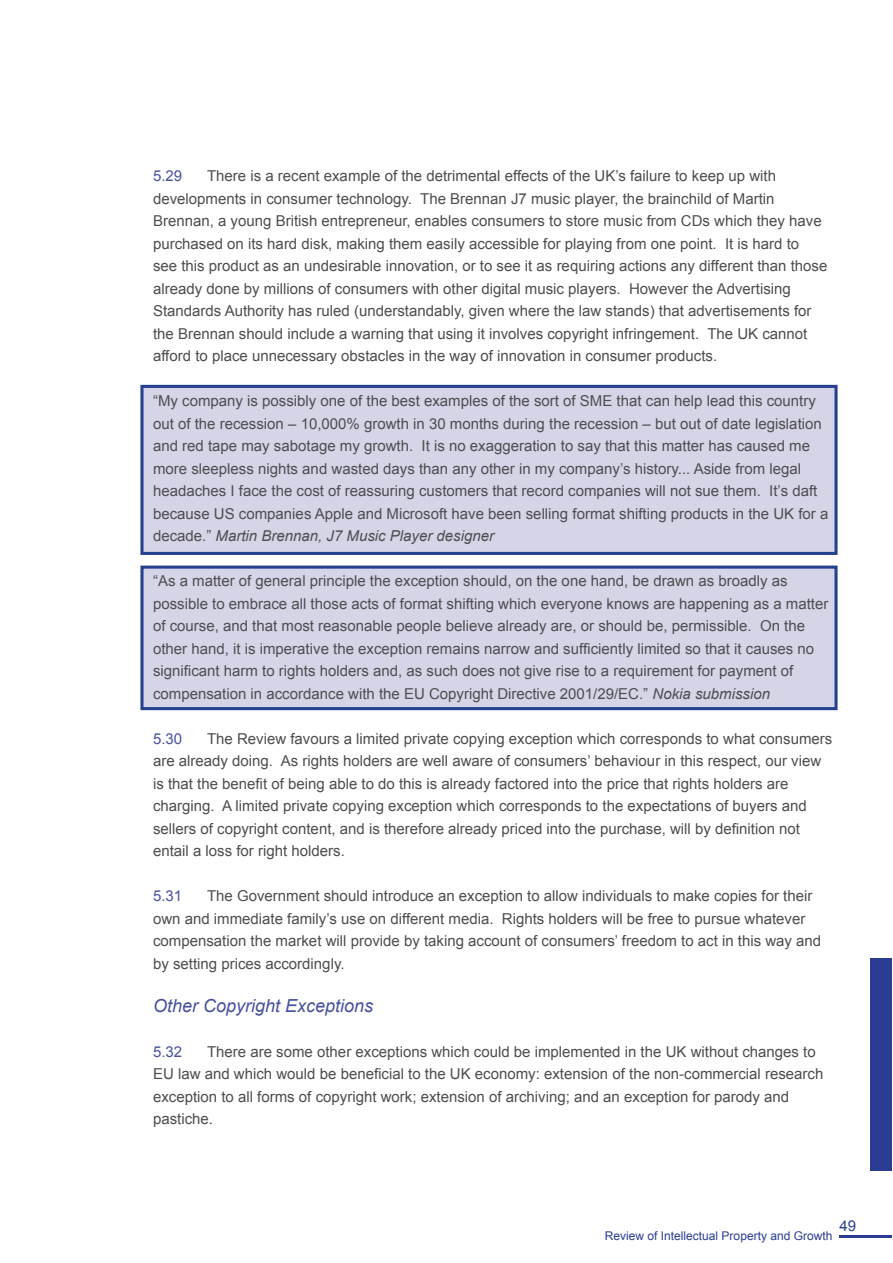
<style>
.page{position:relative;width:893px;height:1263px;background:#fff}
.page>*{position:absolute;margin:0;border:0;box-sizing:border-box;transform-origin:0 0}
.t1{font:italic 18px "Arial";color:#48529d}
.t2{font:15px/22.5px "Arial";color:#4d4d4f}
.t3{font:15px "Arial";color:#48529d}
.t4{font:15px "Arial";color:#2a3d92}
.t5{font:12px "Arial";color:#2a3d92}
.s1{font-style:italic}
</style>
<div class="page">
<hr style="left:840px;top:1236px;width:52px;height:2px;background:#2a3d92">
<div style="left:871px;top:958px;width:21px;height:212px;background:#2a3d92"></div>
<div style="left:140px;top:566px;width:697px;height:144px;background:#d6d5e8;border:3px solid #25408f"></div>
<div style="left:140px;top:385px;width:697px;height:170px;background:#d6d5e8;border:3px solid #25408f"></div>
<p class="t2" style="left:153px;top:165px;width:676px;text-indent:54px">There is a recent example of the detrimental effects of the UK’s failure to keep up with developments in consumer technology. The Brennan J7 music player, the brainchild of Martin Brennan, a young British entrepreneur, enables consumers to store music from CDs which they have purchased on its hard disk, making them easily accessible for playing from one point. It is hard to<br>see this product as an undesirable innovation, or to see it as requiring actions any different than those already done by millions of consumers with other digital music players. However the Advertising Standards Authority has ruled (understandably, given where the law stands) that advertisements for the Brennan should include a warning that using it involves copyright infringement. The UK cannot afford to place unnecessary obstacles in the way of innovation in consumer products.</p>
<p class="t2" style="left:153px;top:390px;width:677px">“My company is possibly one of the best examples of the sort of SME that can help lead this country out of the recession – 10,000% growth in 30 months during the recession – but out of date legislation and red tape may sabotage my growth. It is no exaggeration to say that this matter has caused me more sleepless nights and wasted days than any other in my company’s history... Aside from legal headaches I face the cost of reassuring customers that record companies will not sue them. It’s daft because US companies Apple and Microsoft have been selling format shifting products in the UK for a decade.” <span class="s1">Martin Brennan, J7 Music Player designer</span></p>
<p class="t2" style="left:153px;top:570px;width:677px">“As a matter of general principle the exception should, on the one hand, be drawn as broadly as possible to embrace all those acts of format shifting which everyone knows are happening as a matter of course, and that most reasonable people believe already are, or should be, permissible. On the other hand, it is imperative the exception remains narrow and sufficiently limited so that it causes no significant harm to rights holders and, as such does not give rise to a requirement for payment of compensation in accordance with the EU Copyright Directive 2001/29/EC.” <span class="s1">Nokia submission</span></p>
<p class="t3" style="left:153px;top:728px;width:31px">5.30</p>
<p class="t3" style="left:153px;top:166px;width:31px">5.29</p>
<p class="t2" style="left:153px;top:727px;width:681px;text-indent:54px">The Review favours a limited private copying exception which corresponds to what consumers are already doing. As rights holders are well aware of consumers’ behaviour in this respect, our view is that the benefit of being able to do this is already factored into the price that rights holders are charging. A limited private copying exception which corresponds to the expectations of buyers and sellers of copyright content, and is therefore already priced into the purchase, will by definition not entail a loss for right holders.</p>
<p class="t3" style="left:153px;top:886px;width:31px">5.31</p>
<p class="t2" style="left:153px;top:885px;width:670px;text-indent:54px">The Government should introduce an exception to allow individuals to make copies for their own and immediate family’s use on different media. Rights holders will be free to pursue whatever compensation the market will provide by taking account of consumers’ freedom to act in this way and by setting prices accordingly.</p>
<h2 class="t1" style="left:153px;top:994px;width:222px">Other Copyright Exceptions</h2>
<p class="t3" style="left:153px;top:1042px;width:31px">5.32</p>
<p class="t2" style="left:153px;top:1040px;width:672px;text-indent:54px">There are some other exceptions which could be implemented in the UK without changes to EU law and which would be beneficial to the UK economy: extension of the non-commercial research exception to all forms of copyright work; extension of archiving; and an exception for parody and pastiche.</p>
<p class="t5" style="left:605px;top:1228px;width:229px">Review of Intellectual Property and Growth</p>
<p class="t4" style="left:840px;top:1215px;width:18px">49</p>
</div>
